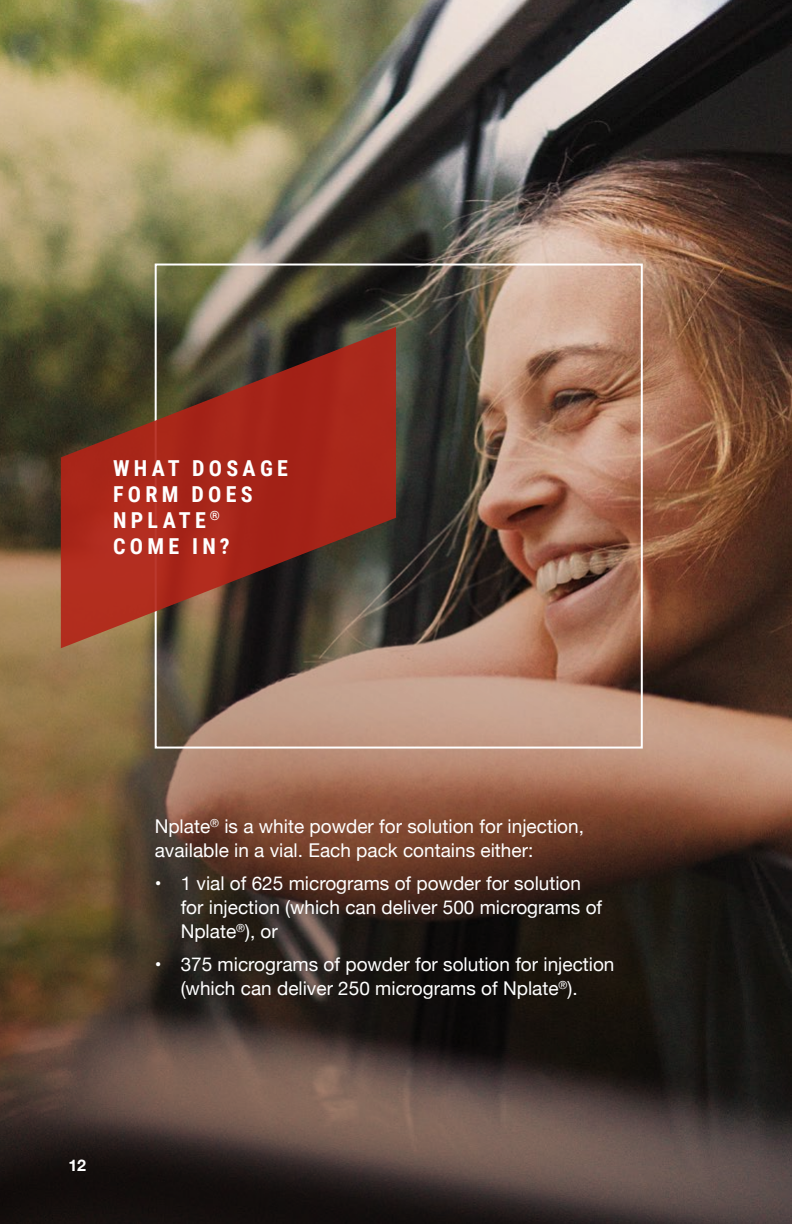
<style>
.page{position:relative;width:792px;height:1224px;background:#fff}
.page>*{position:absolute;margin:0;border:0;box-sizing:border-box;transform-origin:0 0}
.t1{font:700 22px/26px "Roboto Condensed";letter-spacing:.195em;color:#fff}
.t2{font:19px/24px "Helvetica Neue";color:#fff}
.t3{font:700 16px "Helvetica Neue";color:#fff}
</style>
<div class="page">
<img style="left:0;top:0;width:792px;height:1224px">
<div style="left:155px;top:264px;width:488px;height:485px;border:2px solid #fff"></div>
<svg style="left:61px;top:327px;width:335px;height:321px;background:#813123"></svg>
<p class="t1" style="left:113px;top:454px;width:176px">WHAT DOSAGE<br>FORM DOES<br>NPLATE <sup>®<br></sup>COME IN?</p>
<p class="t3" style="left:68px;top:1152px;width:19px">12</p>
<p class="t2" style="left:155px;top:815px;width:431px">Nplate<sup>®</sup> is a white powder for solution for injection, available in a vial. Each pack contains either:</p>
<p class="t2" style="left:181px;top:872px;width:423px;text-indent:-26px">• 1 vial of 625 micrograms of powder for solution for injection (which can deliver 500 micrograms of<br>Nplate<sup>®</sup>), or</p>
<p class="t2" style="left:155px;top:953px;width:461px;text-align:center">• 375 micrograms of powder for solution for injection (which can deliver 250 micrograms of Nplate<sup>®</sup>).</p>
</div>
